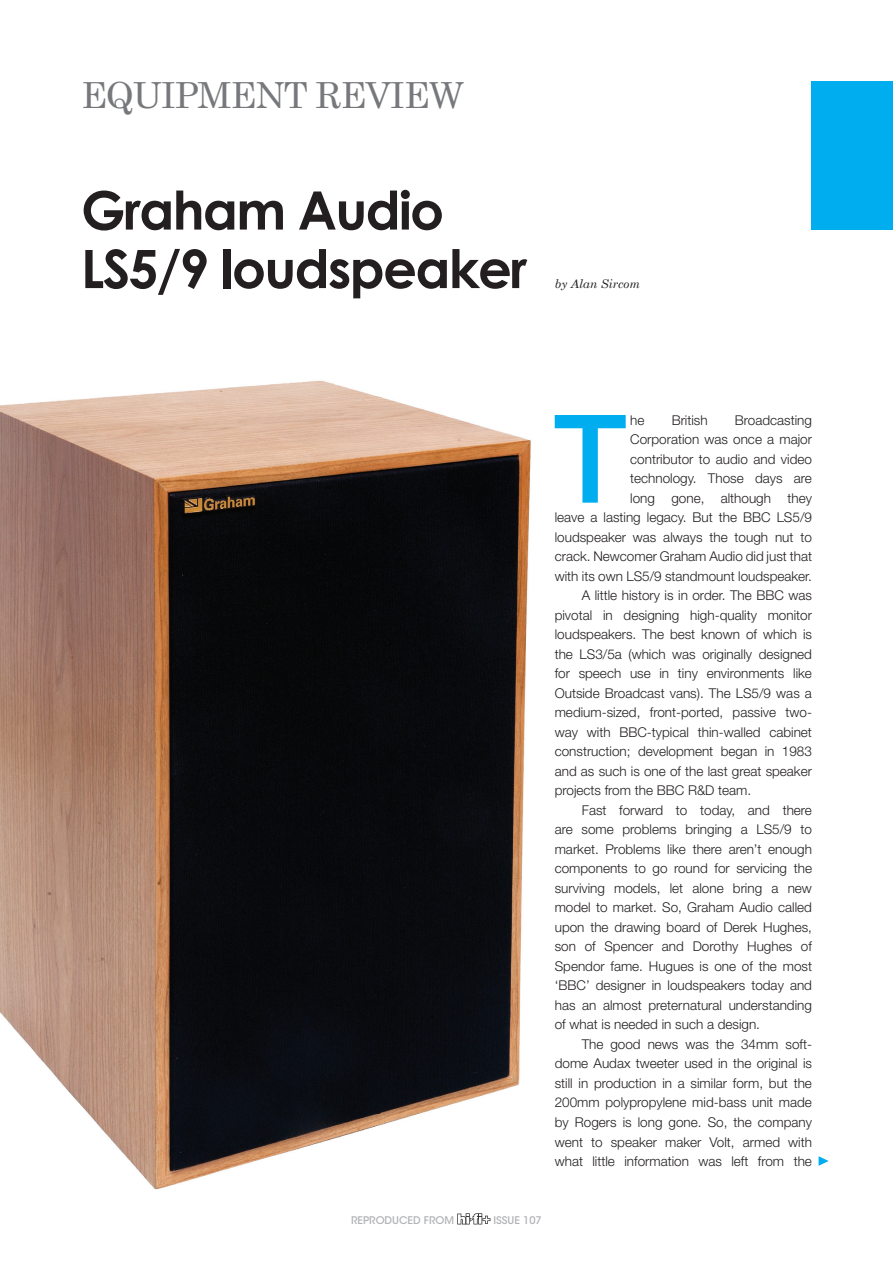
<style>
.page{position:relative;width:893px;height:1263px;background:#fff}
.page>*{position:absolute;margin:0;border:0;box-sizing:border-box;transform-origin:0 0}
.t1{font:500 122.7px "Helvetica Neue LT Std";color:#00aeef}
.t2{font:700 52.95px/58.5px "Century Gothic";letter-spacing:-.03em;color:#231f20}
.t3{font:36px "Century Schoolbook";letter-spacing:-.03em;color:#76787b}
.t4{font:300 13.5px "Helvetica Neue LT Std";color:#231f20}
.t5{font:italic 12px "Century Schoolbook";color:#231f20}
.t6{font:500 10.5px "ITC Avant Garde Std";color:#b2b3b7}
</style>
<div class="page">
<img style="left:0;top:380px;width:531px;height:810px">
<div style="left:812px;top:81px;width:81px;height:149px;background:#00aeef"></div>
<svg style="left:457px;top:1213px;width:33px;height:11px"></svg>
<svg style="left:819px;top:1156px;width:10px;height:10px"></svg>
<h3 class="t3" style="left:81px;top:72px;width:385px">EQUIPMENT REVIEW</h3>
<h2 class="t2" style="left:81px;top:180px;width:448px">Graham audio<br>LS5/9 loudspeaker</h2>
<p class="t5" style="left:555px;top:276px;width:87px">by Alan Sircom</p>
<h1 class="t1" style="left:554px;top:386px;width:74px">T</h1>
<p class="t4" style="left:630px;top:412px;width:16px">he</p>
<p class="t4" style="left:672px;top:412px;width:37px">British</p>
<p class="t4" style="left:735px;top:412px;width:79px">Broadcasting</p>
<p class="t4" style="left:630px;top:431px;width:183px">Corporation was once a major</p>
<p class="t4" style="left:630px;top:451px;width:183px">contributor to audio and video</p>
<p class="t4" style="left:630px;top:470px;width:183px">technology. Those days are</p>
<p class="t4" style="left:630px;top:490px;width:183px">long gone, although they</p>
<p class="t4" style="left:555px;top:509px;width:259px">leave a lasting legacy. But the BBC LS5/9</p>
<p class="t4" style="left:555px;top:529px;width:259px">loudspeaker was always the tough nut to</p>
<p class="t4" style="left:555px;top:548px;width:259px">crack. Newcomer Graham Audio did just that</p>
<p class="t4" style="left:555px;top:568px;width:259px">with its own LS5/9 standmount loudspeaker.</p>
<p class="t4" style="left:582px;top:587px;width:232px">A little history is in order. The BBC was</p>
<p class="t4" style="left:555px;top:607px;width:259px">pivotal in designing high-quality monitor</p>
<p class="t4" style="left:555px;top:626px;width:259px">loudspeakers. The best known of which is</p>
<p class="t4" style="left:555px;top:646px;width:259px">the LS3/5a (which was originally designed</p>
<p class="t4" style="left:555px;top:665px;width:259px">for speech use in tiny environments like</p>
<p class="t4" style="left:555px;top:685px;width:259px">Outside Broadcast vans). The LS5/9 was a</p>
<p class="t4" style="left:555px;top:704px;width:259px">medium-sized, front-ported, passive two-</p>
<p class="t4" style="left:555px;top:724px;width:259px">way with BBC-typical thin-walled cabinet</p>
<p class="t4" style="left:555px;top:743px;width:259px">construction; development began in 1983</p>
<p class="t4" style="left:555px;top:763px;width:259px">and as such is one of the last great speaker</p>
<p class="t4" style="left:555px;top:782px;width:198px">projects from the BBC R&amp;D team.</p>
<p class="t4" style="left:582px;top:802px;width:232px">Fast forward to today, and there</p>
<p class="t4" style="left:555px;top:821px;width:259px">are some problems bringing a LS5/9 to</p>
<p class="t4" style="left:555px;top:841px;width:259px">market. Problems like there aren’t enough</p>
<p class="t4" style="left:555px;top:860px;width:259px">components to go round for servicing the</p>
<p class="t4" style="left:555px;top:880px;width:259px">surviving models, let alone bring a new</p>
<p class="t4" style="left:555px;top:899px;width:259px">model to market. So, Graham Audio called</p>
<p class="t4" style="left:555px;top:919px;width:259px">upon the drawing board of Derek Hughes,</p>
<p class="t4" style="left:555px;top:938px;width:259px">son of Spencer and Dorothy Hughes of</p>
<p class="t4" style="left:555px;top:958px;width:259px">Spendor fame. Hugues is one of the most</p>
<p class="t4" style="left:555px;top:977px;width:259px">‘BBC’ designer in loudspeakers today and</p>
<p class="t4" style="left:555px;top:997px;width:259px">has an almost preternatural understanding</p>
<p class="t4" style="left:555px;top:1016px;width:207px">of what is needed in such a design.</p>
<p class="t4" style="left:582px;top:1036px;width:232px">The good news was the 34mm soft-</p>
<p class="t4" style="left:555px;top:1055px;width:259px">dome Audax tweeter used in the original is</p>
<p class="t4" style="left:555px;top:1075px;width:259px">still in production in a similar form, but the</p>
<p class="t4" style="left:555px;top:1094px;width:259px">200mm polypropylene mid-bass unit made</p>
<p class="t4" style="left:555px;top:1114px;width:259px">by Rogers is long gone. So, the company</p>
<p class="t4" style="left:555px;top:1133px;width:259px">went to speaker maker Volt, armed with</p>
<p class="t4" style="left:555px;top:1153px;width:259px">what little information was left from the</p>
<p class="t6" style="left:351px;top:1214px;width:104px">REPRODUCED FROM</p>
<p class="t6" style="left:493px;top:1214px;width:50px">ISSUE 107</p>
</div>
